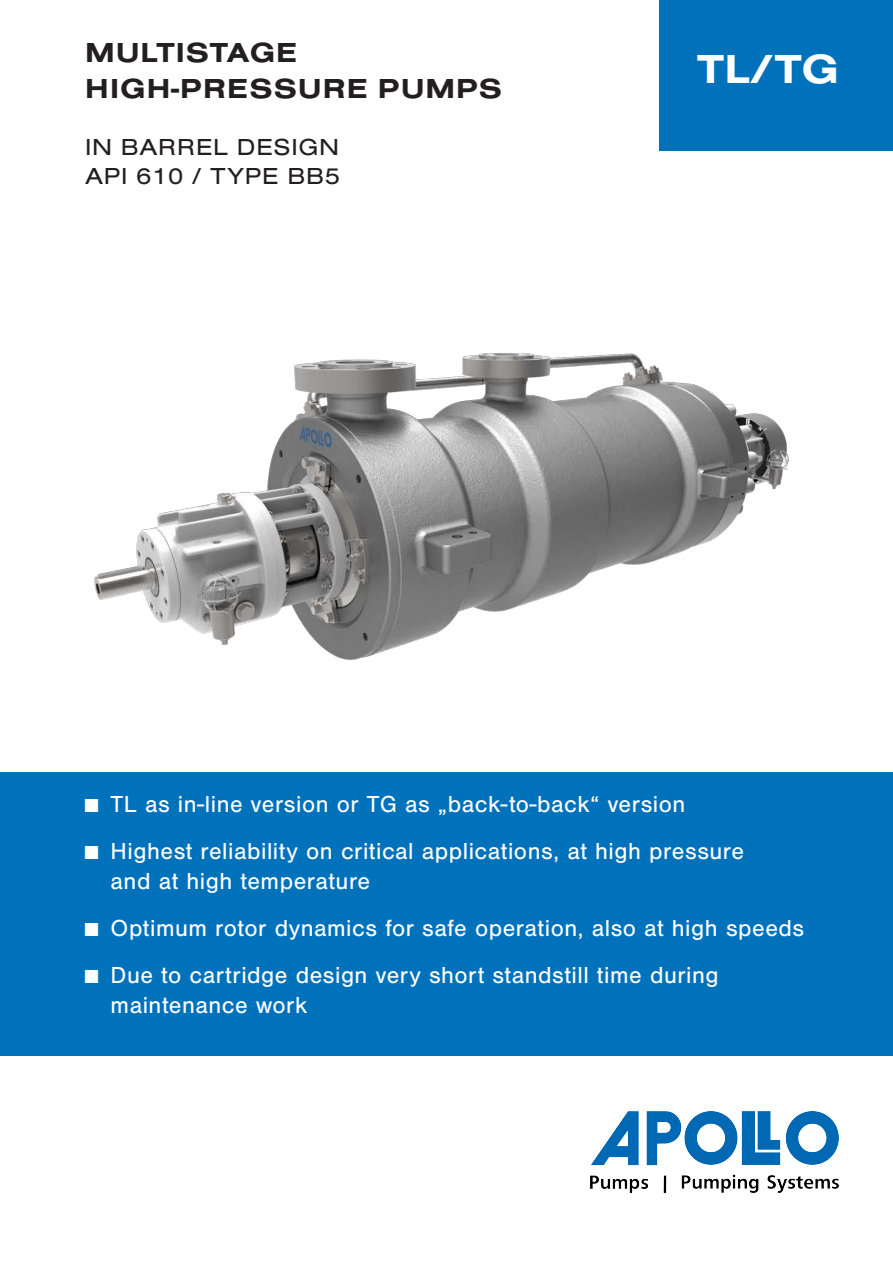
<style>
.page{position:relative;width:893px;height:1263px;background:#fff}
.page>*{position:absolute;margin:0;border:0;box-sizing:border-box;transform-origin:0 0}
.t1{font:700 42px "Nimbus San Ext";color:#fff}
.t2{font:700 28.5px "Nimbus San Ext";letter-spacing:.03em;color:#231f20}
.t3{font:24px/30px "Nimbus San";letter-spacing:.02em;color:#fff}
.t4{font:24px "Nimbus San Ext";letter-spacing:.03em;color:#231f20}
.s1{font-size:19.5px}
</style>
<div class="page">
<div style="left:659px;top:0;width:234px;height:151px;background:#0072bc"></div>
<div style="left:0;top:772px;width:893px;height:283px;background:#0072bc"></div>
<img style="left:94px;top:353px;width:695px;height:307px">
<hr style="left:0;top:0;width:1px;height:151px;background:#0072bc">
<img style="left:590px;top:1112px;width:249px;height:81px">
<p class="t2" style="left:85px;top:33px;width:213px">MULTISTAGE</p>
<p class="t2" style="left:85px;top:69px;width:418px">HIGH-PRESSURE PUMPS</p>
<p class="t4" style="left:85px;top:131px;width:256px">IN BARREL DESIGN</p>
<p class="t4" style="left:85px;top:160px;width:256px">API 610 / TYPE BB5</p>
<p class="t1" style="left:697px;top:41px;width:143px">TL/TG</p>
<p class="t3" style="left:85px;top:789px;width:602px"><span class="s1">■</span> TL as in-line version or TG as „back-to-back“ version</p>
<p class="t3" style="left:111px;top:836px;width:635px;text-indent:-26px"><span class="s1">■</span> Highest reliability on critical applications, at high pressure and at high temperature</p>
<p class="t3" style="left:85px;top:913px;width:721px"><span class="s1">■</span> Optimum rotor dynamics for safe operation, also at high speeds</p>
<p class="t3" style="left:111px;top:960px;width:610px;text-indent:-26px"><span class="s1">■</span> Due to cartridge design very short standstill time during maintenance work</p>
</div>
